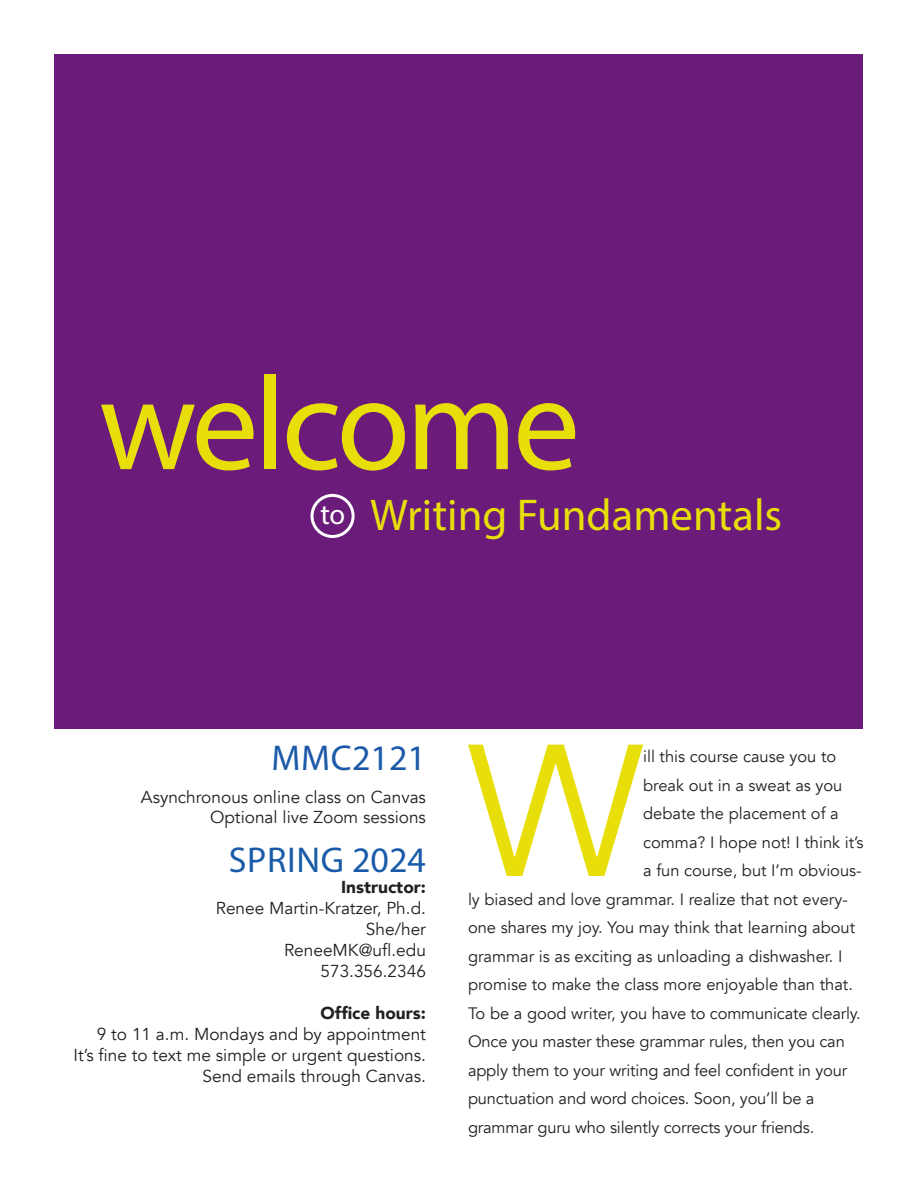
<style>
.page{position:relative;width:918px;height:1188px;background:#fff}
.page>*{position:absolute;margin:0;border:0;box-sizing:border-box;transform-origin:0 0}
.t1{font:185.55px "Avenir";color:#e8df0a}
.t2{font:133.35px "Myriad Pro";letter-spacing:-.03em;color:#e8df0a}
.t3{font:44.7px "Myriad Pro";color:#e8df0a}
.t4{font:36px "Myriad Pro";letter-spacing:.02em;color:#195ba9}
.t5{font:36px "Myriad Pro";letter-spacing:.005em;color:#1c5aa9}
.t6{font:28.65px "Myriad Pro";color:#fff}
.t7{font:17.25px/21px "Avenir";color:#231f20;text-align:right}
.t8{font:900 17.25px "Avenir";color:#231f20}
.t9{font:16.5px "Avenir";color:#231f20}
.s1{font-weight:900}
</style>
<div class="page">
<div style="left:55px;top:54px;width:808px;height:675px;background:#6b1b79"></div>
<div style="left:310px;top:494px;width:45px;height:44px;border:3px solid #fff;border-radius:50%"></div>
<p class="t2" style="left:99px;top:342px;width:483px">welcome</p>
<p class="t6" style="left:320px;top:497px;width:27px">to</p>
<p class="t3" style="left:370px;top:487px;width:414px">Writing Fundamentals</p>
<p class="t5" style="left:272px;top:735px;width:156px">MMC2121</p>
<p class="t7" style="left:141px;top:788px;width:287px;line-height:19.5px">Asynchronous online class on Canvas<br>Optional live Zoom sessions</p>
<p class="t4" style="left:229px;top:838px;width:199px">SPRING 2024</p>
<p class="t7" style="left:216px;top:877px;width:212px"><span class="s1">Instructor:<br></span>Renee Martin-Kratzer, Ph.d.</p>
<p class="t7" style="left:366px;top:919px;width:62px">She/her</p>
<p class="t7" style="left:284px;top:940px;width:143px">ReneeMK@ufl.edu</p>
<p class="t7" style="left:320px;top:961px;width:107px">573.356.2346</p>
<p class="t8" style="left:321px;top:998px;width:107px">Office hours:</p>
<p class="t7" style="left:97px;top:1024px;width:331px">9 to 11 a.m. Mondays and by appointment</p>
<p class="t7" style="left:74px;top:1045px;width:354px">It’s fine to text me simple or urgent questions.<br>Send emails through Canvas.</p>
<p class="t1" style="left:468px;top:702px;width:177px">W</p>
<p class="t9" style="left:643px;top:746px;width:195px">ill this course cause you to</p>
<p class="t9" style="left:643px;top:775px;width:201px">break out in a sweat as you</p>
<p class="t9" style="left:643px;top:803px;width:197px">debate the placement of a</p>
<p class="t9" style="left:643px;top:832px;width:222px">comma? I hope not! I think it’s</p>
<p class="t9" style="left:643px;top:860px;width:220px">a fun course, but I’m obvious-</p>
<p class="t9" style="left:468px;top:889px;width:381px">ly biased and love grammar. I realize that not every-</p>
<p class="t9" style="left:468px;top:917px;width:389px">one shares my joy. You may think that learning about</p>
<p class="t9" style="left:468px;top:946px;width:376px">grammar is as exciting as unloading a dishwasher. I</p>
<p class="t9" style="left:468px;top:974px;width:387px">promise to make the class more enjoyable than that.</p>
<p class="t9" style="left:468px;top:1003px;width:394px">To be a good writer, you have to communicate clearly.</p>
<p class="t9" style="left:468px;top:1031px;width:378px">Once you master these grammar rules, then you can</p>
<p class="t9" style="left:468px;top:1060px;width:381px">apply them to your writing and feel confident in your</p>
<p class="t9" style="left:468px;top:1088px;width:348px">punctuation and word choices. Soon, you’ll be a</p>
<p class="t9" style="left:468px;top:1117px;width:348px">grammar guru who silently corrects your friends.</p>
</div>
